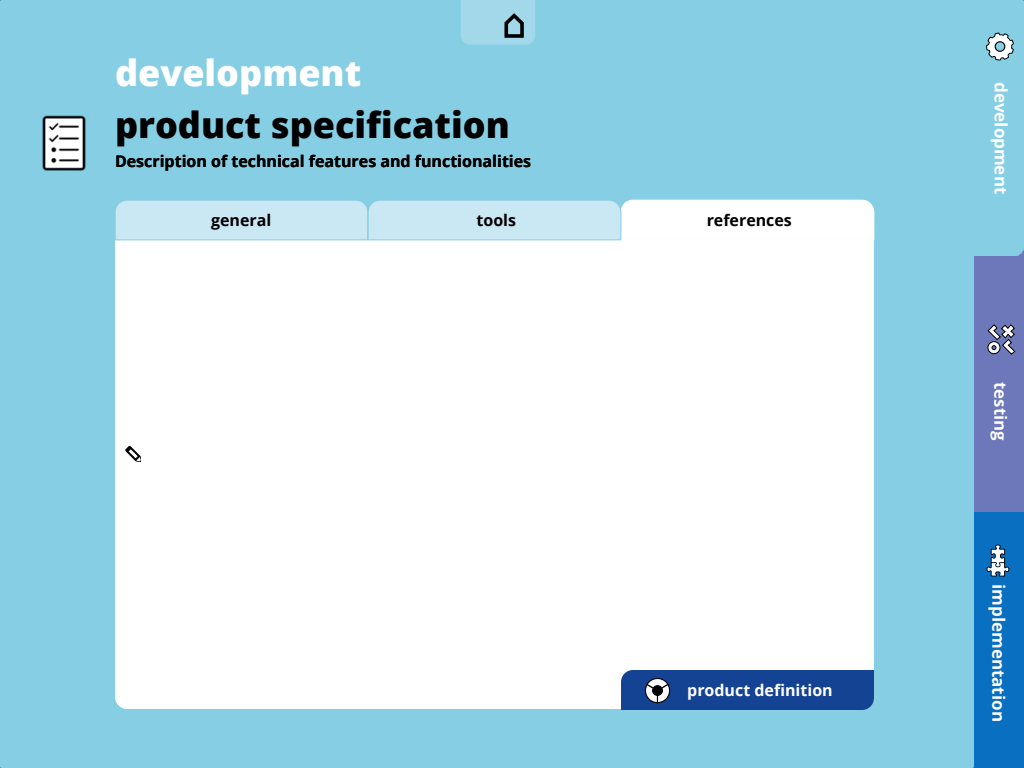
<style>
.page{position:relative;width:1024px;height:768px;background:#85cee4}
.page>*{position:absolute;margin:0;border:0;box-sizing:border-box;transform-origin:0 0}
.t1{font:800 36px "Open Sans";color:#000}
.t2{font:800 36px "Open Sans";color:#fff}
.t3{font:700 17px "Open Sans";color:#fff}
.t4{font:700 16.7px "Open Sans";color:#fff}
.t5{font:700 16px "Open Sans";color:#000}
.t6{font:700 16px "Open Sans";color:#fff}
</style>
<div class="page">
<img style="left:36px;top:115px;width:56px;height:56px">
<svg style="left:115px;top:240px;width:759px;height:469px"></svg>
<svg style="left:461px;top:0;width:74px;height:45px;background:#97c9d9"></svg>
<svg style="left:987px;top:324px;width:29px;height:31px"></svg>
<svg style="left:986px;top:545px;width:23px;height:32px"></svg>
<svg style="left:986px;top:33px;width:28px;height:28px"></svg>
<svg style="left:115px;top:200px;width:759px;height:40px"></svg>
<div style="left:621px;top:670px;width:253px;height:40px;background:#134392"></div>
<div style="left:653px;top:686px;width:9px;height:9px;background:#000;border-radius:50%"></div>
<div style="left:652px;top:685px;width:11px;height:11px;border:1px solid #000;border-radius:50%"></div>
<svg style="left:125px;top:446px;width:16px;height:15px"></svg>
<h1 class="t2" style="left:115px;top:46px;width:248px">development</h1>
<h1 class="t1" style="left:115px;top:97px;width:396px">product specification</h1>
<p class="t5" style="left:115px;top:150px;width:418px">Description of technical features and functionalities</p>
<p class="t5" style="left:211px;top:209px;width:62px">general</p>
<p class="t5" style="left:477px;top:209px;width:41px">tools</p>
<p class="t5" style="left:707px;top:209px;width:87px">references</p>
<p class="t6" style="left:687px;top:679px;width:147px">product definition</p>
<p class="t3" style="left:1013px;top:82px;width:114px;rotate:90deg">development</p>
<p class="t4" style="left:1012px;top:382px;width:60px;rotate:90deg">testing</p>
<p class="t3" style="left:1011px;top:584px;width:139px;rotate:90deg">implementation</p>
</div>
